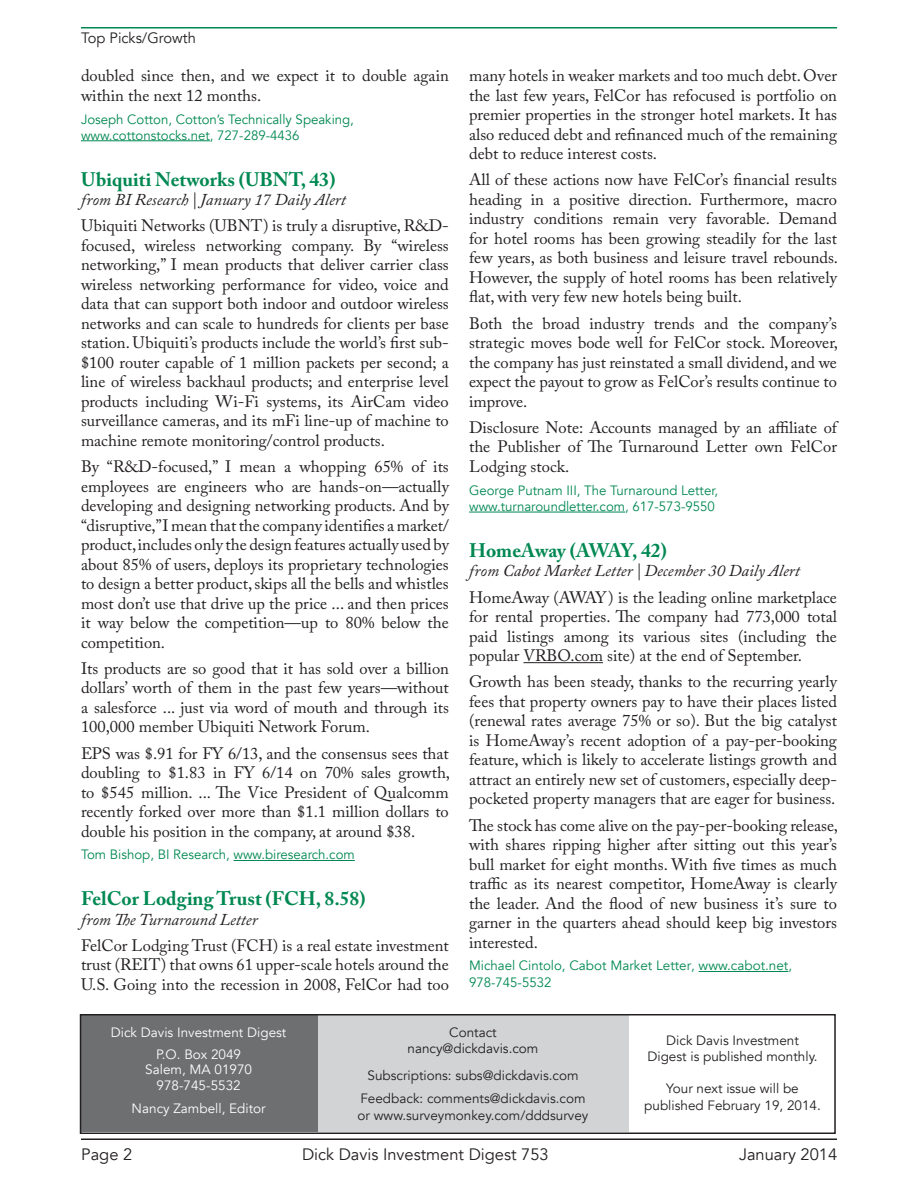
<style>
.page{position:relative;width:918px;height:1188px;background:#fff}
.page>*{position:absolute;margin:0;border:0;box-sizing:border-box;transform-origin:0 0}
.Body_Text{font:700 19.5px "Adobe Caslon Pro";color:#008852}
.Body_Text-2{font:16.5px/19.5px "Adobe Caslon Pro";color:#231f20;text-align:justify}
.Body_Text-3{font:italic 16.5px "Adobe Caslon Pro";color:#231f20}
.t1{font:16.5px "Avenir";color:#231f20}
.t2{font:15px "Avenir";color:#231f20}
.end_credit{font:13.5px/16.2px "Avenir";color:#008852}
.Body_Text-4{font:13.5px/16.2px "Avenir";color:#231f20;text-align:center}
.t3{font:13.5px "Avenir";color:#fff}
</style>
<div class="page">
<hr style="left:81px;top:1138px;width:756px;height:2px;background:#231f20">
<div style="left:318px;top:1016px;width:311px;height:116px;background:#d1d3d4"></div>
<div style="left:80px;top:1016px;width:238px;height:116px;background:#6d6f71"></div>
<div style="left:80px;top:1014px;width:756px;height:120px;border:2px solid #231f20"></div>
<hr style="left:81px;top:27px;width:756px;height:1px;background:#008852">
<hr style="left:81px;top:140px;width:129px;height:1px;background:#008852">
<hr style="left:234px;top:860px;width:121px;height:1px;background:#008852">
<hr style="left:469px;top:512px;width:156px;height:1px;background:#008852">
<hr style="left:523px;top:662px;width:80px;height:1px;background:#231f20">
<hr style="left:699px;top:971px;width:89px;height:1px;background:#008852">
<p class="t2" style="left:81px;top:29px;width:116px">Top Picks/Growth</p>
<p class="Body_Text-2" style="left:81px;top:66px;width:369px">doubled since then, and we expect it to double again within the next 12 months.</p>
<p class="end_credit" style="left:81px;top:111px;width:274px">Joseph Cotton, Cotton’s Technically Speaking, www.cottonstocks.net, 727-289-4436</p>
<p class="Body_Text" style="left:81px;top:167px;width:256px">Ubiquiti Networks (UBNT, 43)</p>
<p class="Body_Text-3" style="left:81px;top:190px;width:267px">from BI Research | January 17 Daily Alert</p>
<p class="Body_Text-2" style="left:81px;top:216px;width:369px">Ubiquiti Networks (UBNT) is truly a disruptive, R&amp;D&shy;focused, wireless networking company. By “wireless networking,” I mean products that deliver carrier class wireless networking performance for video, voice and data that can support both indoor and outdoor wireless networks and can scale to hundreds for clients per base station. Ubiquiti’s products include the world’s first sub-$100 router capable of 1 million packets per second; a line of wireless backhaul products; and enterprise level products including Wi-Fi systems, its AirCam video surveillance cameras, and its mFi line-up of machine to machine remote monitoring/control products.</p>
<p class="Body_Text-2" style="left:81px;top:457px;width:369px">By “R&amp;D-focused,” I mean a whopping 65% of its employees are engineers who are hands-on—actually developing and designing networking products. And by “disruptive,” I mean that the company identifies a market/ product, includes only the design features actually used by about 85% of users, deploys its proprietary technologies to design a better product, skips all the bells and whistles most don’t use that drive up the price ... and then prices it way below the competition—up to 80% below the competition.</p>
<p class="Body_Text-2" style="left:81px;top:658px;width:369px">Its products are so good that it has sold over a billion dollars’ worth of them in the past few years—without a salesforce ... just via word of mouth and through its 100,000 member Ubiquiti Network Forum.</p>
<p class="Body_Text-2" style="left:81px;top:743px;width:371px">EPS was $.91 for FY 6/13, and the consensus sees that doubling to $1.83 in FY 6/14 on 70% sales growth, to $545 million. ... The Vice President of Qualcomm recently forked over more than $1.1 million dollars to double his position in the company, at around $38.</p>
<p class="end_credit" style="left:81px;top:847px;width:275px">Tom Bishop, BI Research, www.biresearch.com</p>
<p class="Body_Text" style="left:81px;top:887px;width:286px">FelCor Lodging Trust (FCH, 8.58)</p>
<p class="Body_Text-3" style="left:81px;top:909px;width:178px">from The Turnaround Letter</p>
<p class="Body_Text-2" style="left:81px;top:936px;width:369px">FelCor Lodging Trust (FCH) is a real estate investment trust (REIT) that owns 61 upper-scale hotels around the U.S. Going into the recession in 2008, FelCor had too</p>
<p class="Body_Text-2" style="left:469px;top:66px;width:369px">many hotels in weaker markets and too much debt. Over the last few years, FelCor has refocused is portfolio on premier properties in the stronger hotel markets. It has also reduced debt and refinanced much of the remaining debt to reduce interest costs.</p>
<p class="Body_Text-2" style="left:469px;top:170px;width:371px">All of these actions now have FelCor’s financial results heading in a positive direction. Furthermore, macro industry conditions remain very favorable. Demand for hotel rooms has been growing steadily for the last few years, as both business and leisure travel rebounds.<br>However, the supply of hotel rooms has been relatively flat, with very few new hotels being built.</p>
<p class="Body_Text-2" style="left:469px;top:313px;width:371px">Both the broad industry trends and the company’s strategic moves bode well for FelCor stock. Moreover, the company has just reinstated a small dividend, and we expect the payout to grow as FelCor’s results continue to improve.</p>
<p class="Body_Text-2" style="left:469px;top:417px;width:369px">Disclosure Note: Accounts managed by an affiliate of the Publisher of The Turnaround Letter own FelCor Lodging stock.</p>
<p class="end_credit" style="left:469px;top:482px;width:251px">George Putnam III, The Turnaround Letter, www.turnaroundletter.com, 617-573-9550</p>
<p class="Body_Text" style="left:469px;top:539px;width:199px">HomeAway (AWAY, 42)</p>
<p class="Body_Text-3" style="left:469px;top:561px;width:333px">from Cabot Market Letter | December 30 Daily Alert</p>
<p class="Body_Text-2" style="left:469px;top:587px;width:369px">HomeAway (AWAY) is the leading online marketplace for rental properties. The company had 773,000 total paid listings among its various sites (including the popular VRBO.com site) at the end of September.</p>
<p class="Body_Text-2" style="left:469px;top:672px;width:369px">Growth has been steady, thanks to the recurring yearly fees that property owners pay to have their places listed (renewal rates average 75% or so). But the big catalyst is HomeAway’s recent adoption of a pay-per-booking feature, which is likely to accelerate listings growth and attract an entirely new set of customers, especially deep&shy;pocketed property managers that are eager for business.</p>
<p class="Body_Text-2" style="left:469px;top:815px;width:371px">The stock has come alive on the pay-per-booking release, with shares ripping higher after sitting out this year’s bull market for eight months. With five times as much traffic as its nearest competitor, HomeAway is clearly the leader. And the flood of new business it’s sure to garner in the quarters ahead should keep big investors interested.</p>
<p class="end_credit" style="left:469px;top:958px;width:324px">Michael Cintolo, Cabot Market Letter, www.cabot.net,<br>978-745-5532</p>
<p class="t3" style="left:111px;top:1025px;width:177px">Dick Davis Investment Digest</p>
<p class="t3" style="left:156px;top:1046px;width:86px">P.O. Box 2049</p>
<p class="t3" style="left:145px;top:1061px;width:108px">Salem, MA 01970</p>
<p class="t3" style="left:157px;top:1078px;width:86px">978-745-5532</p>
<p class="t3" style="left:132px;top:1101px;width:136px">Nancy Zambell, Editor</p>
<p class="Body_Text-4" style="left:449px;top:1024px;width:49px">Contact</p>
<p class="Body_Text-4" style="left:408px;top:1041px;width:132px">nancy@dickdavis.com</p>
<p class="Body_Text-4" style="left:368px;top:1068px;width:213px">Subscriptions: subs@dickdavis.com</p>
<p class="Body_Text-4" style="left:360px;top:1091px;width:227px">Feedback: comments@dickdavis.com</p>
<p class="Body_Text-4" style="left:358px;top:1107px;width:232px">or www.surveymonkey.com/dddsurvey</p>
<p class="Body_Text-4" style="left:647px;top:1032px;width:172px">Dick Davis Investment<br>Digest is published monthly.</p>
<p class="Body_Text-4" style="left:644px;top:1081px;width:178px">Your next issue will be published February 19, 2014.</p>
<p class="t1" style="left:81px;top:1144px;width:53px">Page 2</p>
<p class="t1" style="left:302px;top:1144px;width:248px">Dick Davis Investment Digest 753</p>
<p class="t1" style="left:739px;top:1144px;width:100px">January 2014</p>
</div>
